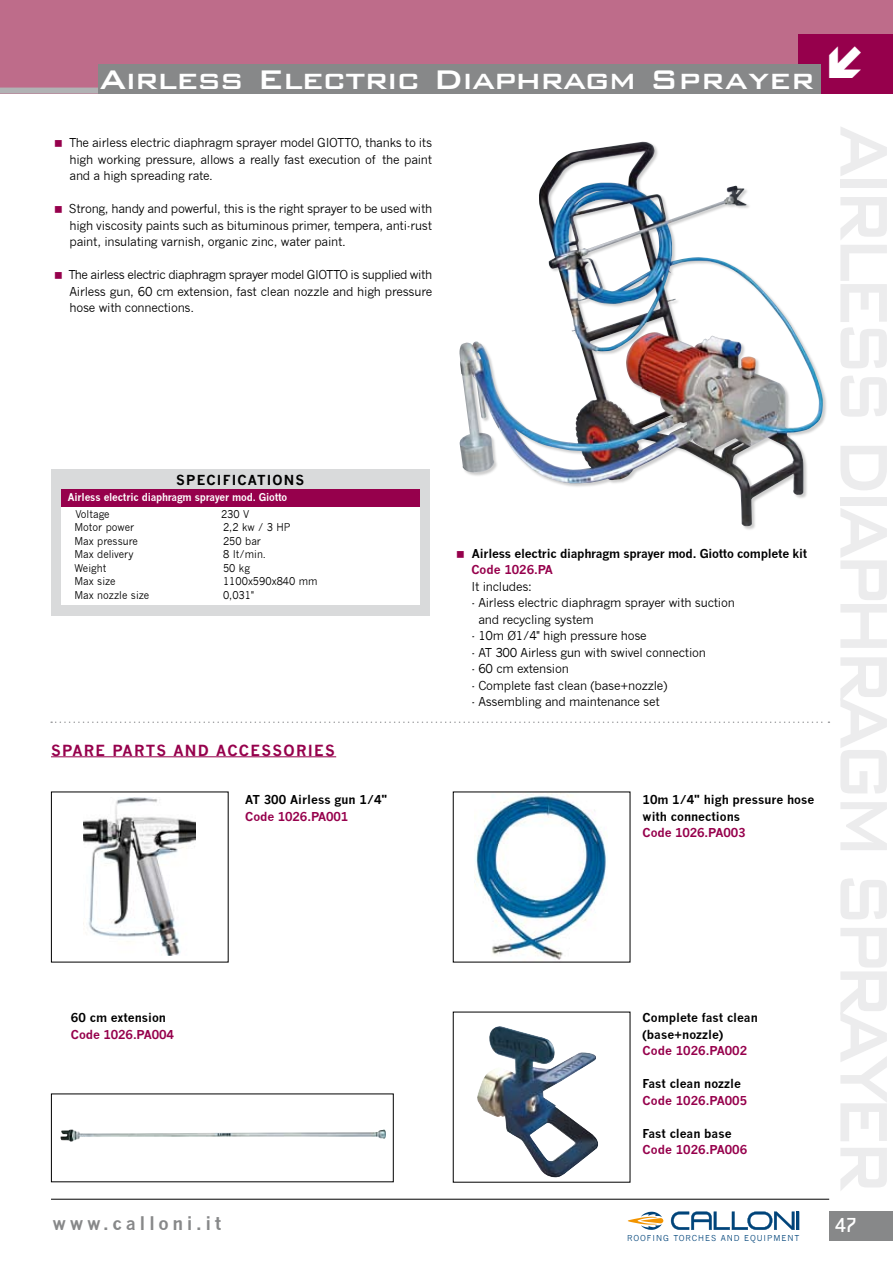
<style>
.page{position:relative;width:893px;height:1263px;background:#fff}
.page>*{position:absolute;margin:0;border:0;box-sizing:border-box;transform-origin:0 0}
.t1{font:500 36px "Bank Gothic BT";letter-spacing:-.03em;color:#fff}
.t2{font:500 22.5px "Conduit ITC";color:#fff}
.t3{font:700 18px "News Gothic";letter-spacing:.2em;color:#878889}
.t4{font:700 15px "News Gothic";letter-spacing:.085em;color:#96004c}
.t5{font:700 13.5px "News Gothic";letter-spacing:.085em;color:#000}
.t6{font:12px/16.5px "News Gothic";letter-spacing:-.02em;color:#000;text-align:justify}
.t7{font:700 12px/16.5px "News Gothic";color:#000}
.t8{font:700 12px "News Gothic";letter-spacing:-.01em;color:#96004c}
.t9{font:700 12px "News Gothic";letter-spacing:-.02em;color:#000}
.t10{font:10.5px "News Gothic";color:#000;scale:.95 1}
.t11{font:700 10.5px "News Gothic";letter-spacing:-.02em;color:#fff;scale:.95 1}
.t12{font:7.95px "News Gothic";letter-spacing:.12em;color:#00447a}
</style>
<div class="page">
<hr style="left:51px;top:1199px;width:778px;height:1px;background:#000">
<div style="left:829px;top:1211px;width:64px;height:30px;background:#878889"></div>
<svg style="left:671px;top:1211px;width:128px;height:19px"></svg>
<svg style="left:627px;top:1212px;width:36px;height:18px"></svg>
<img style="left:459px;top:142px;width:364px;height:384px">
<div style="left:0;top:0;width:893px;height:94px;background:#be6c8a"></div>
<div style="left:0;top:88px;width:694px;height:6px;background:#b1b2b4"></div>
<div style="left:799px;top:34px;width:94px;height:60px;background:#96004c"></div>
<div style="left:98px;top:64px;width:723px;height:30px;background:#878889"></div>
<svg style="left:51px;top:721px;width:778px;height:2px"></svg>
<img style="left:83px;top:797px;width:113px;height:158px">
<hr style="left:51px;top:756px;width:285px;height:1px;background:#96004c">
<div style="left:51px;top:470px;width:378px;height:146px;background:#d9dadb"></div>
<div style="left:61px;top:500px;width:359px;height:104px;background:#fff"></div>
<div style="left:61px;top:490px;width:359px;height:17px;background:#96004c"></div>
<img style="left:477px;top:1026px;width:121px;height:152px">
<img style="left:60px;top:1129px;width:326px;height:12px">
<img style="left:475px;top:793px;width:132px;height:167px">
<h1 class="t1" style="left:99px;top:60px;width:717px">airless electric diaphragm sprayer</h1>
<p class="t6" style="left:69px;top:135px;width:256px">The airless electric diaphragm sprayer model GIOTTO</p>
<p class="t6" style="left:70px;top:135px;width:364px;text-indent:289px">, thanks to its high working pressure, allows a really fast execution of the paint and a high spreading rate.</p>
<p class="t6" style="left:69px;top:201px;width:365px">Strong, handy and powerful, this is the right sprayer to be used with high viscosity paints such as bituminous primer, tempera, anti-rust paint, insulating varnish, organic zinc, water paint.</p>
<p class="t6" style="left:69px;top:267px;width:247px">The airless electric diaphragm sprayer model GIOTTO</p>
<p class="t6" style="left:70px;top:267px;width:364px;text-indent:281px">is supplied with Airless gun, 60 cm extension, fast clean nozzle and high pressure hose with connections.</p>
<p class="t5" style="left:176px;top:472px;width:130px">SPECIFICATIONS</p>
<p class="t11" style="left:68px;top:491px;width:232px">Airless electric diaphragm sprayer mod. Giotto</p>
<p class="t10" style="left:75px;top:508px;width:38px">Voltage</p>
<p class="t10" style="left:221px;top:508px;width:31px">230 V</p>
<p class="t10" style="left:61px;top:521px;width:78px">M otor power</p>
<p class="t10" style="left:223px;top:521px;width:64px">2,2 kw / 3 HP</p>
<p class="t10" style="left:61px;top:535px;width:82px">M ax pressure</p>
<p class="t10" style="left:223px;top:535px;width:41px">250 bar</p>
<p class="t10" style="left:61px;top:548px;width:78px">M ax delivery</p>
<p class="t10" style="left:223px;top:548px;width:47px">8 It/min.</p>
<p class="t10" style="left:74px;top:562px;width:35px">Weight</p>
<p class="t10" style="left:223px;top:562px;width:30px">50 kg</p>
<p class="t10" style="left:61px;top:575px;width:59px">Max size</p>
<p class="t10" style="left:223px;top:575px;width:101px">1100x590x840 mm</p>
<p class="t10" style="left:61px;top:589px;width:94px">Max nozzle size</p>
<p class="t10" style="left:223px;top:589px;width:34px">0,031"</p>
<p class="t4" style="left:51px;top:741px;width:285px">SPARE PARTS AND ACCESSORIES</p>
<p class="t7" style="left:245px;top:791px;width:143px">AT 300 Airless gun 1/4"</p>
<p class="t8" style="left:245px;top:809px;width:105px">code 1026.pA001</p>
<p class="t7" style="left:71px;top:1009px;width:97px">60 cm extension</p>
<p class="t8" style="left:71px;top:1027px;width:105px">code 1026.pA004</p>
<p class="t9" style="left:472px;top:546px;width:337px">Airless electric diaphragm sprayer mod. Giotto complete kit</p>
<p class="t8" style="left:471px;top:562px;width:83px">Code 1026.pA</p>
<p class="t6" style="left:454px;top:578px;width:79px">It includes:</p>
<p class="t6" style="left:478px;top:594px;width:258px;text-indent:-7px">- Airless electric diaphragm sprayer with suction and recycling system</p>
<p class="t6" style="left:471px;top:627px;width:177px">- 10m Ø1/4" high pressure hose</p>
<p class="t6" style="left:471px;top:644px;width:236px">- AT 300 Airless gun with swivel connection</p>
<p class="t6" style="left:471px;top:660px;width:99px">- 60 cm extension</p>
<p class="t6" style="left:471px;top:677px;width:198px">- Complete fast clean (base+nozzle)</p>
<p class="t6" style="left:471px;top:693px;width:190px">- Assembling and maintenance set</p>
<p class="t7" style="left:642px;top:791px;width:173px">10m 1/4" high pressure hose with connections</p>
<p class="t8" style="left:642px;top:826px;width:105px">code 1026.pA003</p>
<p class="t7" style="left:642px;top:1009px;width:117px">Complete fast clean (base+nozzle)</p>
<p class="t8" style="left:642px;top:1043px;width:106px">Code 1026.pA002</p>
<p class="t7" style="left:642px;top:1075px;width:100px">Fast clean nozzle</p>
<p class="t8" style="left:642px;top:1093px;width:106px">Code 1026.pA005</p>
<p class="t7" style="left:642px;top:1125px;width:91px">Fast clean base</p>
<p class="t8" style="left:642px;top:1142px;width:106px">Code 1026.pA006</p>
<h3 class="t3" style="left:53px;top:1212px;width:170px">www.calloni.it</h3>
<h2 class="t2" style="left:835px;top:1212px;width:23px">47</h2>
<p class="t12" style="left:627px;top:1233px;width:174px">roofing torches and equipment</p>
</div>
